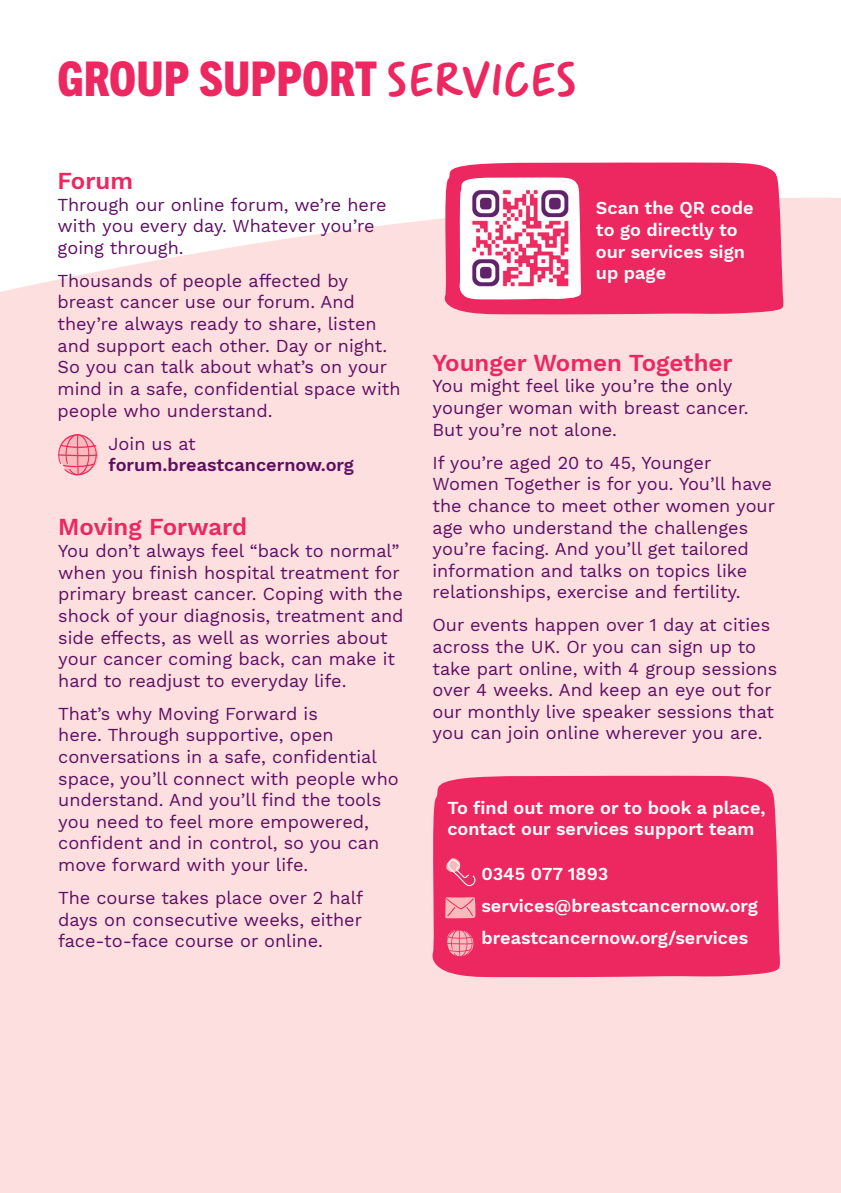
<style>
.page{position:relative;width:841px;height:1193px;background:#fff}
.page>*{position:absolute;margin:0;border:0;box-sizing:border-box;transform-origin:0 0}
.t1{font:800 condensed 48px "Trade Gothic Next LT Pro";color:#ed2760}
.t2{font:600 24px "Work Sans";color:#ed2760}
.t3{font:18px/21.6px "Work Sans";color:#5f0d63}
.t4{font:600 18px/21.6px "Work Sans";color:#fff}
.t5{font:600 18px "Work Sans";color:#5f0d63}
.s1{font-family:"Erika UC";font-weight:400;font-stretch:normal}
</style>
<div class="page">
<div style="left:0;top:197px;width:841px;height:995px;background:#fcdfde"></div>
<svg style="left:441px;top:162px;width:343px;height:153px;background:#ee3368"></svg>
<svg style="left:458px;top:177px;width:123px;height:123px"></svg>
<img style="left:465px;top:187px;width:110px;height:110px">
<div style="left:428px;top:774px;width:352px;height:203px;background:#ed2760"></div>
<svg style="left:56px;top:433px;width:43px;height:44px;background:#f7a8b4"></svg>
<svg style="left:446px;top:858px;width:30px;height:28px"></svg>
<svg style="left:445px;top:928px;width:29px;height:30px"></svg>
<hr style="left:449px;top:949px;width:22px;height:3px;background:#ed2a61">
<svg style="left:445px;top:897px;width:30px;height:21px"></svg>
<h1 class="t1" style="left:58px;top:46px;width:522px">GROUP SUPPORT <span class="s1">SERVICES</span></h1>
<h2 class="t2" style="left:58px;top:167px;width:77px">Forum</h2>
<p class="t3" style="left:58px;top:194px;width:330px">Through our online forum, we’re here with you every day. Whatever you’re going through.</p>
<p class="t3" style="left:58px;top:271px;width:344px">Thousands of people affected by breast cancer use our forum. And they’re always ready to share, listen and support each other. Day or night.<br>So you can talk about what’s on your mind in a safe, confidential space with people who understand.</p>
<p class="t3" style="left:109px;top:433px;width:89px">Join us at</p>
<p class="t5" style="left:109px;top:454px;width:247px">forum.breastcancernow.org</p>
<h2 class="t2" style="left:58px;top:513px;width:191px">Moving Forward</h2>
<p class="t3" style="left:58px;top:541px;width:347px">You don’t always feel “back to normal” when you finish hospital treatment for primary breast cancer. Coping with the shock of your diagnosis, treatment and side effects, as well as worries about your cancer coming back, can make it hard to readjust to everyday life.</p>
<p class="t3" style="left:58px;top:703px;width:342px">That’s why Moving Forward is<br>here. Through supportive, open conversations in a safe, confidential space, you’ll connect with people who understand. And you’ll find the tools you need to feel more empowered, confident and in control, so you can move forward with your life.</p>
<p class="t3" style="left:58px;top:887px;width:307px;text-align:justify">The course takes place over 2 half days on consecutive weeks, either face-to-face course or online.</p>
<p class="t4" style="left:596px;top:198px;width:159px">Scan the QR code to go directly to our services sign up page</p>
<h2 class="t2" style="left:432px;top:348px;width:302px">Younger Women Together</h2>
<p class="t3" style="left:432px;top:376px;width:318px">You might feel like you’re the only younger woman with breast cancer.<br>But you’re not alone.</p>
<p class="t3" style="left:432px;top:452px;width:344px">If you’re aged 20 to 45, Younger Women Together is for you. You’ll have the chance to meet other women your age who understand the challenges you’re facing. And you’ll get tailored information and talks on topics like relationships, exercise and fertility.</p>
<p class="t3" style="left:432px;top:615px;width:346px">Our events happen over 1 day at cities across the UK. Or you can sign up to take part online, with 4 group sessions over 4 weeks. And keep an eye out for our monthly live speaker sessions that you can join online wherever you are.</p>
<p class="t4" style="left:447px;top:797px;width:320px">To find out more or to book a place, contact our services support team</p>
<p class="t4" style="left:481px;top:858px;width:278px;line-height:32px">0345 077 1893 services@breastcancernow.org breastcancernow.org/services</p>
</div>
